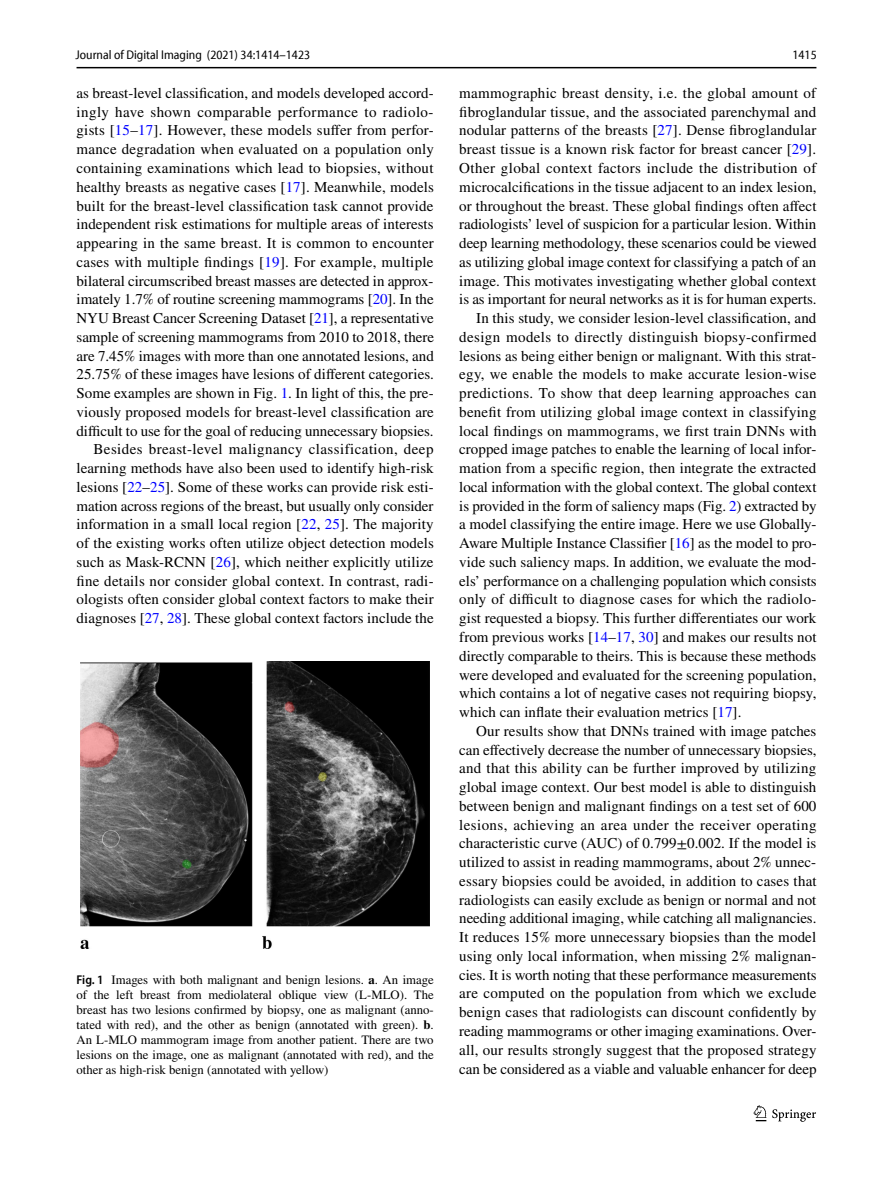
<style>
.page{position:relative;width:893px;height:1187px;background:#fff}
.page>*{position:absolute;margin:0;border:0;box-sizing:border-box;transform-origin:0 0}
.t1{font:15px/18.8px "STIX";letter-spacing:.005em;color:#000;text-align:right}
.t2{font:15px "STIX";letter-spacing:.025em;color:#000}
.t3{font:12.75px/15px "STIX";color:#000;text-align:justify}
.t4{font:semi-condensed 12.75px "Myriad Pro Unic";color:#000}
.s1{color:#00f}
.s2{font-family:"Myriad Pro";font-weight:600;font-stretch:semi-condensed}
.s3{font-weight:700}
</style>
<div class="page">
<hr style="left:77px;top:67px;width:739px;height:1px;background:#000">
<img style="left:81px;top:661px;width:349px;height:287px">
<svg style="left:753px;top:1105px;width:13px;height:16px"></svg>
<svg style="left:772px;top:1109px;width:44px;height:12px"></svg>
<p class="t4" style="left:76px;top:50px;width:236px">Journal of Digital Imaging (2021) 34:1414–1423</p>
<p class="t4" style="left:792px;top:50px;width:26px">1415</p>
<p class="t1" style="left:77px;top:84px;width:359px">as breast-level classification, and models developed accord&shy;ingly have shown comparable performance to radiolo&shy;gists [<span class="s1">15</span>–<span class="s1">17</span>]. However, these models suffer from perfor&shy;mance degradation when evaluated on a population only containing examinations which lead to biopsies, without healthy breasts as negative cases [<span class="s1">17</span>]. Meanwhile, models built for the breast-level classification task cannot provide independent risk estimations for multiple areas of interests appearing in the same breast. It is common to encounter cases with multiple findings [<span class="s1">19</span>]. For example, multiple bilateral circumscribed breast masses are detected in approx&shy;imately 1.7% of routine screening mammograms [<span class="s1">20</span>]. In the NYU Breast Cancer Screening Dataset [<span class="s1">21</span>], a representative sample of screening mammograms from 2010 to 2018, there are 7.45% images with more than one annotated lesions, and 25.75% of these images have lesions of different categories.<br>Some examples are shown in Fig. <span class="s1">1</span>. In light of this, the pre&shy;viously proposed models for breast-level classification are difficult to use for the goal of reducing unnecessary biopsies.<br>Besides breast-level malignancy classification, deep learning methods have also been used to identify high-risk lesions [<span class="s1">22</span>–<span class="s1">25</span>]. Some of these works can provide risk esti&shy;mation across regions of the breast, but usually only consider information in a small local region [<span class="s1">22</span>, <span class="s1">25</span>]. The majority of the existing works often utilize object detection models such as Mask-RCNN [<span class="s1">26</span>], which neither explicitly utilize fine details nor consider global context. In contrast, radi&shy;ologists often consider global context factors to make their diagnoses [<span class="s1">27</span>, <span class="s1">28</span>]. These global context factors include the</p>
<p class="t1" style="left:459px;top:84px;width:358px">mammographic breast density, i.e. the global amount of</p>
<p class="t1" style="left:459px;top:103px;width:358px">fibroglandular tissue, and the associated parenchymal and</p>
<p class="t1" style="left:459px;top:122px;width:359px">nodular patterns of the breasts [<span class="s1">27</span>]. Dense fibroglandular</p>
<p class="t1" style="left:459px;top:141px;width:358px">breast tissue is a known risk factor for breast cancer [<span class="s1">29</span>].</p>
<p class="t2" style="left:459px;top:158px;width:359px">Other global context factors include the distribution of</p>
<p class="t1" style="left:459px;top:178px;width:359px">microcalcifications in the tissue adjacent to an index lesion,</p>
<p class="t1" style="left:459px;top:197px;width:359px">or throughout the breast. These global findings often affect</p>
<p class="t1" style="left:459px;top:216px;width:358px">radiologists’ level of suspicion for a particular lesion. Within</p>
<p class="t1" style="left:459px;top:234px;width:359px">deep learning methodology, these scenarios could be viewed</p>
<p class="t1" style="left:459px;top:253px;width:358px">as utilizing global image context for classifying a patch of an</p>
<p class="t1" style="left:459px;top:272px;width:359px">image. This motivates investigating whether global context</p>
<p class="t1" style="left:459px;top:291px;width:359px">is as important for neural networks as it is for human experts.</p>
<p class="t1" style="left:476px;top:309px;width:342px">In this study, we consider lesion-level classification, and</p>
<p class="t2" style="left:459px;top:326px;width:359px">design models to directly distinguish biopsy-confirmed</p>
<p class="t1" style="left:459px;top:347px;width:359px">lesions as being either benign or malignant. With this strat-</p>
<p class="t1" style="left:459px;top:366px;width:359px">egy, we enable the models to make accurate lesion-wise</p>
<p class="t1" style="left:459px;top:384px;width:359px">predictions. To show that deep learning approaches can</p>
<p class="t1" style="left:459px;top:403px;width:359px">benefit from utilizing global image context in classifying</p>
<p class="t1" style="left:459px;top:422px;width:359px">local findings on mammograms, we first train DNNs with</p>
<p class="t1" style="left:459px;top:441px;width:359px">cropped image patches to enable the learning of local infor-</p>
<p class="t1" style="left:459px;top:459px;width:359px">mation from a specific region, then integrate the extracted</p>
<p class="t1" style="left:459px;top:478px;width:359px">local information with the global context. The global context</p>
<p class="t1" style="left:459px;top:497px;width:359px">is provided in the form of saliency maps (Fig. <span class="s1">2</span>) extracted by</p>
<p class="t1" style="left:459px;top:516px;width:359px">a model classifying the entire image. Here we use Globally-</p>
<p class="t1" style="left:459px;top:534px;width:359px">Aware Multiple Instance Classifier [<span class="s1">16</span>] as the model to pro-</p>
<p class="t1" style="left:459px;top:553px;width:359px">vide such saliency maps. In addition, we evaluate the mod-</p>
<p class="t1" style="left:459px;top:572px;width:359px">els’ performance on a challenging population which consists</p>
<p class="t1" style="left:459px;top:591px;width:359px">only of difficult to diagnose cases for which the radiolo-</p>
<p class="t1" style="left:459px;top:609px;width:359px">gist requested a biopsy. This further differentiates our work</p>
<p class="t1" style="left:459px;top:628px;width:359px">from previous works [<span class="s1">14</span>–<span class="s1">17</span>, <span class="s1">30</span>] and makes our results not</p>
<p class="t1" style="left:459px;top:647px;width:359px">directly comparable to theirs. This is because these methods</p>
<p class="t1" style="left:459px;top:666px;width:359px">were developed and evaluated for the screening population,</p>
<p class="t1" style="left:459px;top:684px;width:359px">which contains a lot of negative cases not requiring biopsy,</p>
<p class="t1" style="left:459px;top:703px;width:284px">which can inflate their evaluation metrics [<span class="s1">17</span>].</p>
<p class="t1" style="left:476px;top:722px;width:342px">Our results show that DNNs trained with image patches</p>
<p class="t1" style="left:459px;top:741px;width:359px">can effectively decrease the number of unnecessary biopsies,</p>
<p class="t1" style="left:459px;top:759px;width:358px">and that this ability can be further improved by utilizing</p>
<p class="t1" style="left:459px;top:778px;width:359px">global image context. Our best model is able to distinguish</p>
<p class="t1" style="left:459px;top:797px;width:359px">between benign and malignant findings on a test set of 600</p>
<p class="t2" style="left:459px;top:814px;width:359px">lesions, achieving an area under the receiver operating</p>
<p class="t1" style="left:459px;top:834px;width:359px">characteristic curve (AUC) of 0.799±0.002. If the model is</p>
<p class="t1" style="left:459px;top:853px;width:358px">utilized to assist in reading mammograms, about 2% unnec-</p>
<p class="t1" style="left:459px;top:872px;width:359px">essary biopsies could be avoided, in addition to cases that</p>
<p class="t1" style="left:459px;top:891px;width:359px">radiologists can easily exclude as benign or normal and not</p>
<p class="t1" style="left:459px;top:909px;width:359px">needing additional imaging, while catching all malignancies.</p>
<p class="t1" style="left:459px;top:928px;width:358px">It reduces 15% more unnecessary biopsies than the model</p>
<p class="t1" style="left:459px;top:947px;width:359px">using only local information, when missing 2% malignan-</p>
<p class="t1" style="left:459px;top:966px;width:359px">cies. It is worth noting that these performance measurements</p>
<p class="t1" style="left:459px;top:984px;width:359px">are computed on the population from which we exclude</p>
<p class="t1" style="left:459px;top:1003px;width:359px">benign cases that radiologists can discount confidently by</p>
<p class="t1" style="left:459px;top:1022px;width:359px">reading mammograms or other imaging examinations. Over-</p>
<p class="t1" style="left:459px;top:1041px;width:359px">all, our results strongly suggest that the proposed strategy</p>
<p class="t1" style="left:459px;top:1059px;width:359px">can be considered as a viable and valuable enhancer for deep</p>
<p class="t3" style="left:77px;top:972px;width:359px"><span class="s2">Fig. 1</span> Images with both malignant and benign lesions. <span class="s3">a</span>. An image of the left breast from mediolateral oblique view (L-MLO). The breast has two lesions confirmed by biopsy, one as malignant (anno&shy;tated with red), and the other as benign (annotated with green). <span class="s3">b</span>.<br>An L-MLO mammogram image from another patient. There are two lesions on the image, one as malignant (annotated with red), and the other as high-risk benign (annotated with yellow)</p>
</div>
